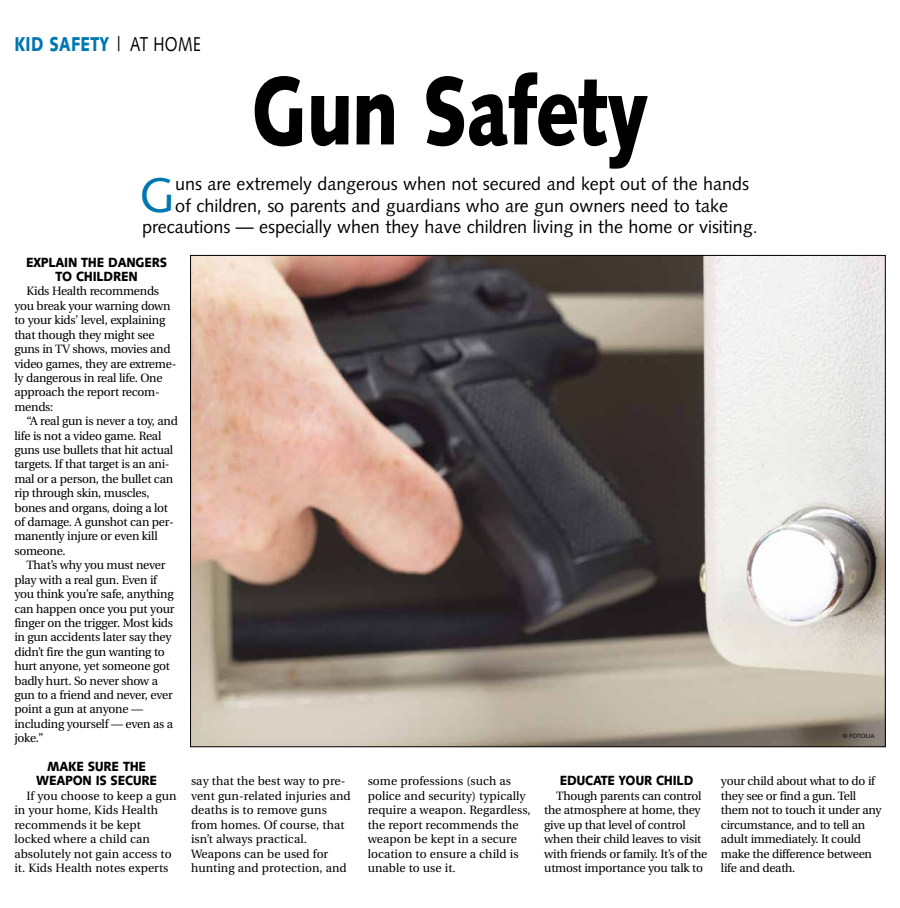
<style>
.page{position:relative;width:900px;height:908px;background:#fff}
.page>*{position:absolute;margin:0;border:0;box-sizing:border-box;transform-origin:0 0}
.t1{font:900 96px "Syntax";letter-spacing:-.015em;color:#000;scale:.77 1}
.t2{font:48.6px "Syntax";color:#0077b1}
.t3{font:900 20px "Syntax";letter-spacing:.025em;color:#0077b1;scale:.77 1}
.t4{font:18px "Syntax";letter-spacing:-.005em;color:#000}
.t5{font:900 13.3px/14.4px "Syntax";letter-spacing:-.02em;color:#000;text-align:center;scale:.91 1}
.t6{font:12px/14.4px "Utopia";letter-spacing:-.02em;color:#000}
.t7{font:12px/14.4px "Utopia";letter-spacing:.005em;color:#000}
.t8{font:6px "Syntax";color:#000}
.s1{font-weight:400;color:#000}
</style>
<div class="page">
<img style="left:192px;top:257px;width:692px;height:487px">
<h3 class="t3" style="left:14px;top:32px;width:244px">KID SAFETY <span class="s1">| AT HOME</span></h3>
<h1 class="t1" style="left:252px;top:54px;width:517px">Gun Safety</h1>
<h2 class="t2" style="left:140px;top:166px;width:37px">G</h2>
<h3 class="t4" style="left:175px;top:173px;width:575px">uns are extremely dangerous when not secured and kept out of the hands</h3>
<h3 class="t4" style="left:175px;top:195px;width:554px">of children, so parents and guardians who are gun owners need to take</h3>
<h3 class="t4" style="left:142px;top:216px;width:617px">precautions — especially when they have children living in the home or visiting.</h3>
<p class="t5" style="left:26px;top:255px;width:156px">EXPLAIN THE DANGERS<br>TO CHILDREN</p>
<p class="t6" style="left:14px;top:284px;width:163px;text-indent:12px">Kids Health recommends you break your warning down to your kids’ level, explaining that though they might see guns in TV shows, movies and video games, they are extreme&shy;ly dangerous in real life. One approach the report recom&shy;mends:</p>
<p class="t6" style="left:14px;top:414px;width:165px;text-indent:12px">“A real gun is never a toy, and life is not a video game. Real guns use bullets that hit actual targets. If that target is an ani&shy;mal or a person, the bullet can rip through skin, muscles, bones and organs, doing a lot of damage. A gunshot can per&shy;manently injure or even kill someone.</p>
<p class="t6" style="left:14px;top:558px;width:162px;text-indent:12px">That’s why you must never play with a real gun. Even if you think you’re safe, anything can happen once you put your finger on the trigger. Most kids in gun accidents later say they didn’t fire the gun wanting to hurt anyone, yet someone got badly hurt. So never show a gun to a friend and never, ever point a gun at anyone — including yourself — even as a joke.”</p>
<p class="t5" style="left:36px;top:759px;width:134px">MAKE SURE THE<br>WEAPON IS SECURE</p>
<p class="t7" style="left:14px;top:788px;width:164px;text-indent:12px">If you choose to keep a gun in your home, Kids Health recommends it be kept locked where a child can absolutely not gain access to it. Kids Health notes experts</p>
<p class="t7" style="left:191px;top:774px;width:161px">say that the best way to pre&shy;vent gun-related injuries and deaths is to remove guns from homes. Of course, that isn’t always practical.<br>Weapons can be used for hunting and protection, and</p>
<p class="t7" style="left:368px;top:774px;width:165px">some professions (such as police and security) typically require a weapon. Regardless, the report recommends the weapon be kept in a secure location to ensure a child is unable to use it.</p>
<p class="t5" style="left:560px;top:773px;width:149px">EDUCATE YOUR CHILD</p>
<p class="t6" style="left:544px;top:788px;width:164px;text-indent:12px">Though parents can control the atmosphere at home, they give up that level of control when their child leaves to visit with friends or family. It’s of the utmost importance you talk to</p>
<p class="t8" style="left:843px;top:732px;width:33px">© FOTOLIA</p>
<p class="t6" style="left:721px;top:774px;width:162px">your child about what to do if they see or find a gun. Tell them not to touch it under any circumstance, and to tell an adult immediately. It could make the difference between life and death.</p>
</div>
